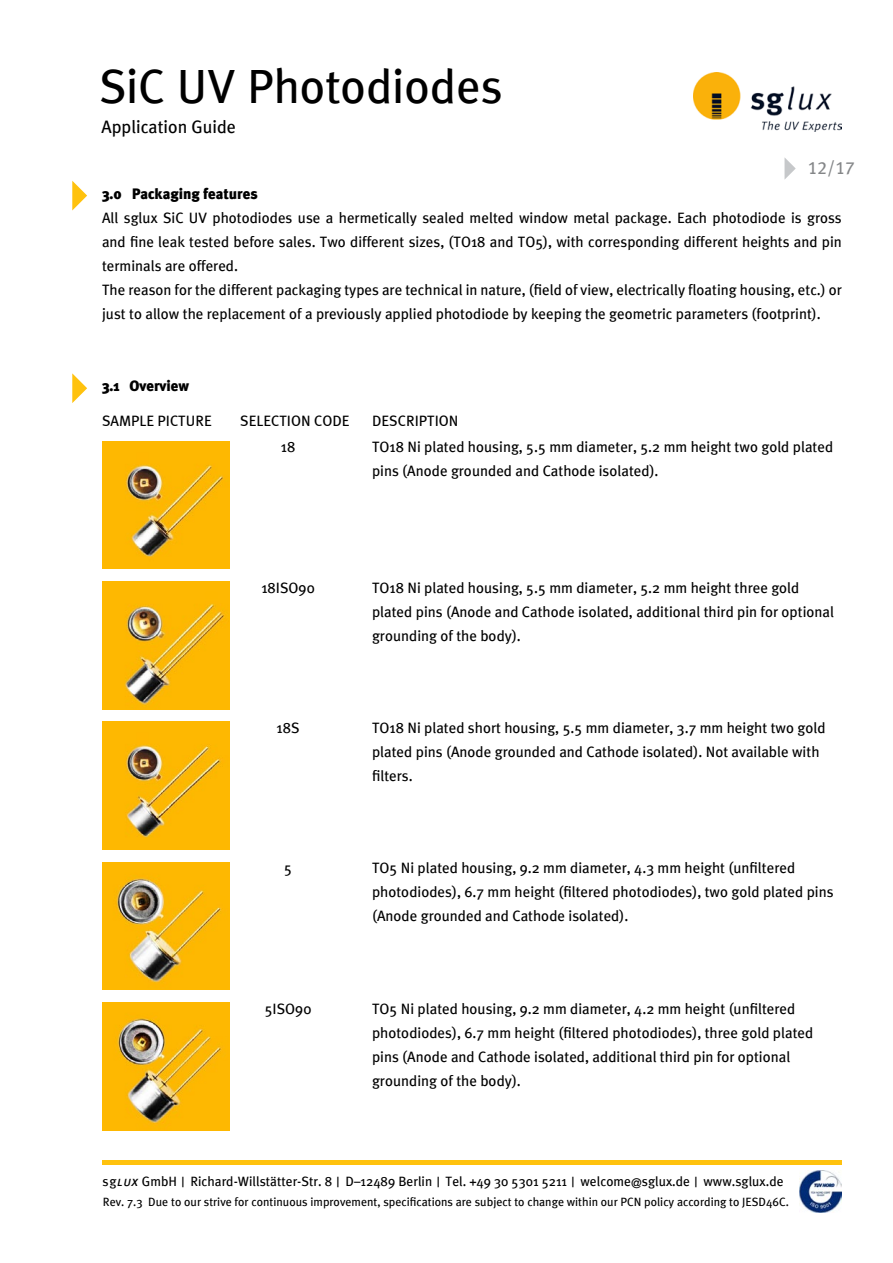
<style>
.page{position:relative;width:893px;height:1263px;background:#fff}
.page>*{position:absolute;margin:0;border:0;box-sizing:border-box;transform-origin:0 0}
.t1{font:48px "Meta Plus";color:#000}
.t2{font:18px "Meta Plus";color:#000}
.t3{font:18px "Meta Plus Book Caps";color:#848688}
.t4{font:15px/24px "Meta Plus";color:#000}
.t5{font:15px "Meta Plus Book Caps";color:#000}
.t6{font:900 15px "Meta Plus";color:#000}
.t7{font:13.5px "Meta Plus";color:#000}
.t8{font:12px "Meta Plus";color:#000}
.s1{font-family:"Meta Plus Book Caps";font-style:italic}
</style>
<div class="page">
<svg style="left:72px;top:181px;width:15px;height:29px"></svg>
<hr style="left:102px;top:1160px;width:740px;height:4px;background:#ffc20e">
<svg style="left:72px;top:373px;width:15px;height:30px"></svg>
<img style="left:102px;top:441px;width:128px;height:128px">
<img style="left:102px;top:582px;width:128px;height:127px">
<img style="left:102px;top:722px;width:128px;height:127px">
<img style="left:102px;top:862px;width:128px;height:128px">
<img style="left:102px;top:1002px;width:128px;height:128px">
<svg style="left:784px;top:157px;width:12px;height:23px"></svg>
<img style="left:799px;top:1171px;width:42px;height:42px">
<img style="left:693px;top:72px;width:149px;height:59px">
<h1 class="t1" style="left:99px;top:59px;width:405px">SiC UV Photodiodes</h1>
<p class="t2" style="left:102px;top:117px;width:136px">Application Guide</p>
<p class="t3" style="left:808px;top:158px;width:48px">12/17</p>
<p class="t6" style="left:102px;top:185px;width:157px">3.0 Packaging features</p>
<p class="t4" style="left:102px;top:206px;width:741px">All sglux SiC UV photodiodes use a hermetically sealed melted window metal package. Each photodiode is gross and fine leak tested before sales. Two different sizes, (TO18 and TO5), with corresponding different heights and pin terminals are offered.<br>The reason for the different packaging types are technical in nature, (field of view, electrically floating housing, etc.) or just to allow the replacement of a previously applied photodiode by keeping the geometric parameters (footprint).</p>
<p class="t6" style="left:102px;top:377px;width:89px">3.1 Overview</p>
<p class="t5" style="left:102px;top:412px;width:111px">SAMPLE PICTU RE</p>
<p class="t5" style="left:240px;top:412px;width:111px">SELECTION CODE</p>
<p class="t5" style="left:372px;top:412px;width:88px">DESCRIPTION</p>
<p class="t4" style="left:281px;top:435px;width:16px">18</p>
<p class="t4" style="left:372px;top:435px;width:463px">TO18 Ni plated housing, 5.5 mm diameter, 5.2 mm height two gold plated pins (Anode grounded and Cathode isolated).</p>
<p class="t4" style="left:261px;top:575px;width:55px">18ISO90</p>
<p class="t4" style="left:372px;top:575px;width:463px">TO18 Ni plated housing, 5.5 mm diameter, 5.2 mm height three gold plated pins (Anode and Cathode isolated, additional third pin for optional grounding of the body).</p>
<p class="t4" style="left:277px;top:716px;width:24px">18S</p>
<p class="t4" style="left:372px;top:716px;width:455px">TO18 Ni plated short housing, 5.5 mm diameter, 3.7 mm height two gold plated pins (Anode grounded and Cathode isolated). Not available with filters.</p>
<p class="t4" style="left:284px;top:856px;width:9px">5</p>
<p class="t4" style="left:372px;top:856px;width:463px">TO5 Ni plated housing, 9.2 mm diameter, 4.3 mm height (unfiltered photodiodes), 6.7 mm height (filtered photodiodes), two gold plated pins (Anode grounded and Cathode isolated).</p>
<p class="t4" style="left:265px;top:996px;width:48px">5ISO90</p>
<p class="t4" style="left:372px;top:996px;width:443px">TO5 Ni plated housing, 9.2 mm diameter, 4.2 mm height (unfiltered photodiodes), 6.7 mm height (filtered photodiodes), three gold plated pins (Anode and Cathode isolated, additional third pin for optional grounding of the body).</p>
<p class="t7" style="left:103px;top:1173px;width:682px">sg<span class="s1">lux</span> GmbH | Richard-Willstätter-Str. 8 | D–12489 Berlin | Tel. +49 30 5301 5211 | welcome@sglux.de | www.sglux.de</p>
<p class="t8" style="left:103px;top:1195px;width:688px">Rev. 7.3 Due to our strive for continuous improvement, specifications are subject to change within our PCN policy according to JESD46C.</p>
</div>
